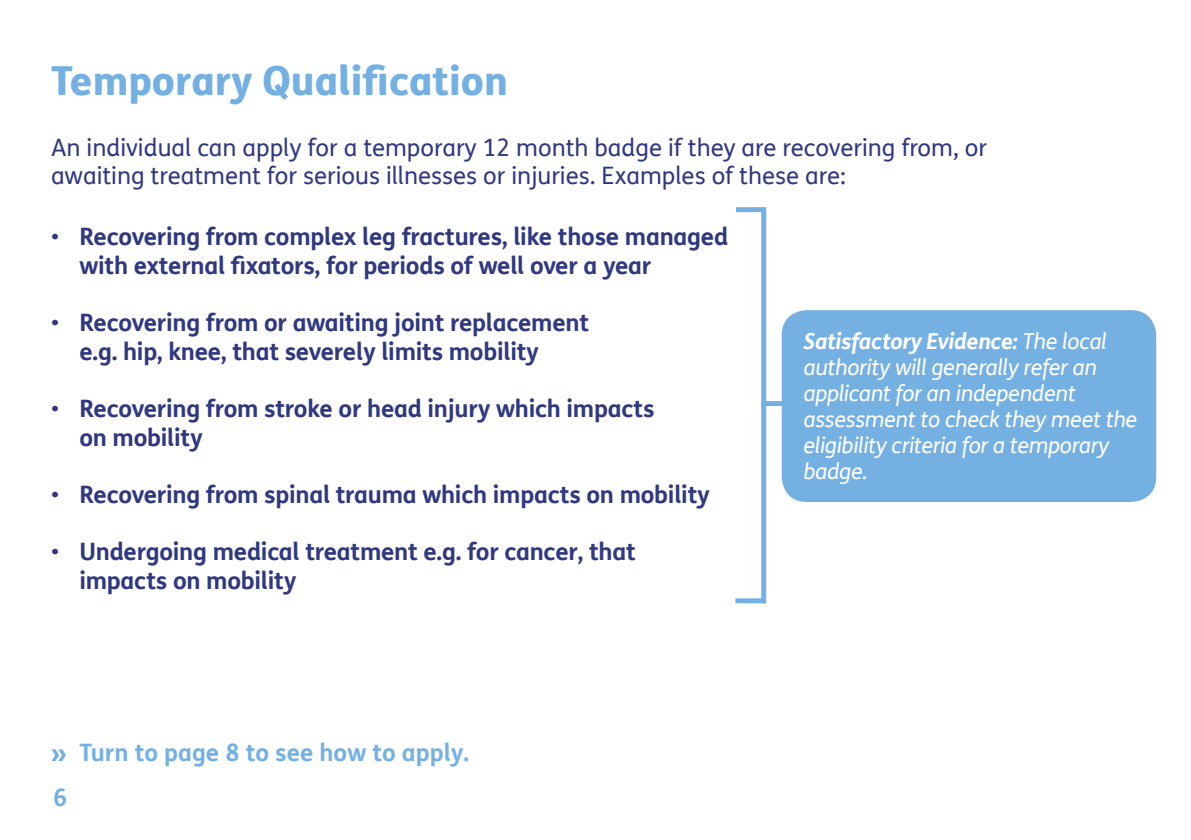
<style>
.page{position:relative;width:1191px;height:840px;background:#fff}
.page>*{position:absolute;margin:0;border:0;box-sizing:border-box;transform-origin:0 0}
.Heading{font:800 40px "FS Me";color:#75b0e3}
.t1{font:700 24px/28.8px "FS Me";letter-spacing:-.01em;color:#303880}
.Body{font:24px/28.8px "FS Me";color:#303880}
.t2{font:700 24px "FS Me";color:#75b0e3}
.Evidence_Title{font:italic 22px/26px "FS Me";letter-spacing:-.015em;color:#fff}
.s1{font-weight:400}
.s2{font-family:"Gill Sans"}
.s3{font-weight:700}
</style>
<div class="page">
<div style="left:782px;top:311px;width:373px;height:189px;background:#75b0e3;border-radius:24px"></div>
<div style="left:781px;top:310px;width:375px;height:191px;border:2px solid #75b0e3;border-radius:24px"></div>
<div style="left:736px;top:207px;width:30px;height:5px;background:#75b0e3"></div>
<div style="left:735px;top:598px;width:30px;height:5px;background:#75b0e3"></div>
<div style="left:761px;top:211px;width:5px;height:392px;background:#75b0e3"></div>
<div style="left:761px;top:401px;width:33px;height:5px;background:#75b0e3"></div>
<p class="Heading" style="left:51px;top:49px;width:458px">Temporary Qualification</p>
<p class="Body" style="left:51px;top:132px;width:937px">An individual can apply for a temporary 12 month badge if they are recovering from, or awaiting treatment for serious illnesses or injuries. Examples of these are:</p>
<p class="t1" style="left:79px;top:221px;width:650px;text-indent:-28px"><span class="s1">•</span> Recovering from complex leg fractures, like those managed with external fixators, for periods of well over a year</p>
<p class="t1" style="left:79px;top:307px;width:511px;text-indent:-28px"><span class="s1">•</span> Recovering from or awaiting joint replacement e.g. hip, knee, that severely limits mobility</p>
<p class="t1" style="left:79px;top:393px;width:576px;text-indent:-28px"><span class="s1">•</span> Recovering from stroke or head injury which impacts on mobility</p>
<p class="t1" style="left:51px;top:479px;width:660px"><span class="s1">•</span> Recovering from spinal trauma which impacts on mobility</p>
<p class="t1" style="left:79px;top:536px;width:558px;text-indent:-28px"><span class="s1">•</span> Undergoing medical treatment e.g. for cancer, that impacts on mobility</p>
<p class="t2" style="left:51px;top:733px;width:420px"><span class="s2">»</span> Turn to page 8 to see how to apply.</p>
<p class="t2" style="left:53px;top:778px;width:16px">6</p>
<p class="Evidence_Title" style="left:803px;top:327px;width:335px"><span class="s3">Satisfactory Evidence:</span> The local authority will generally refer an applicant for an independent assessment to check they meet the eligibility criteria for a temporary badge.</p>
</div>
